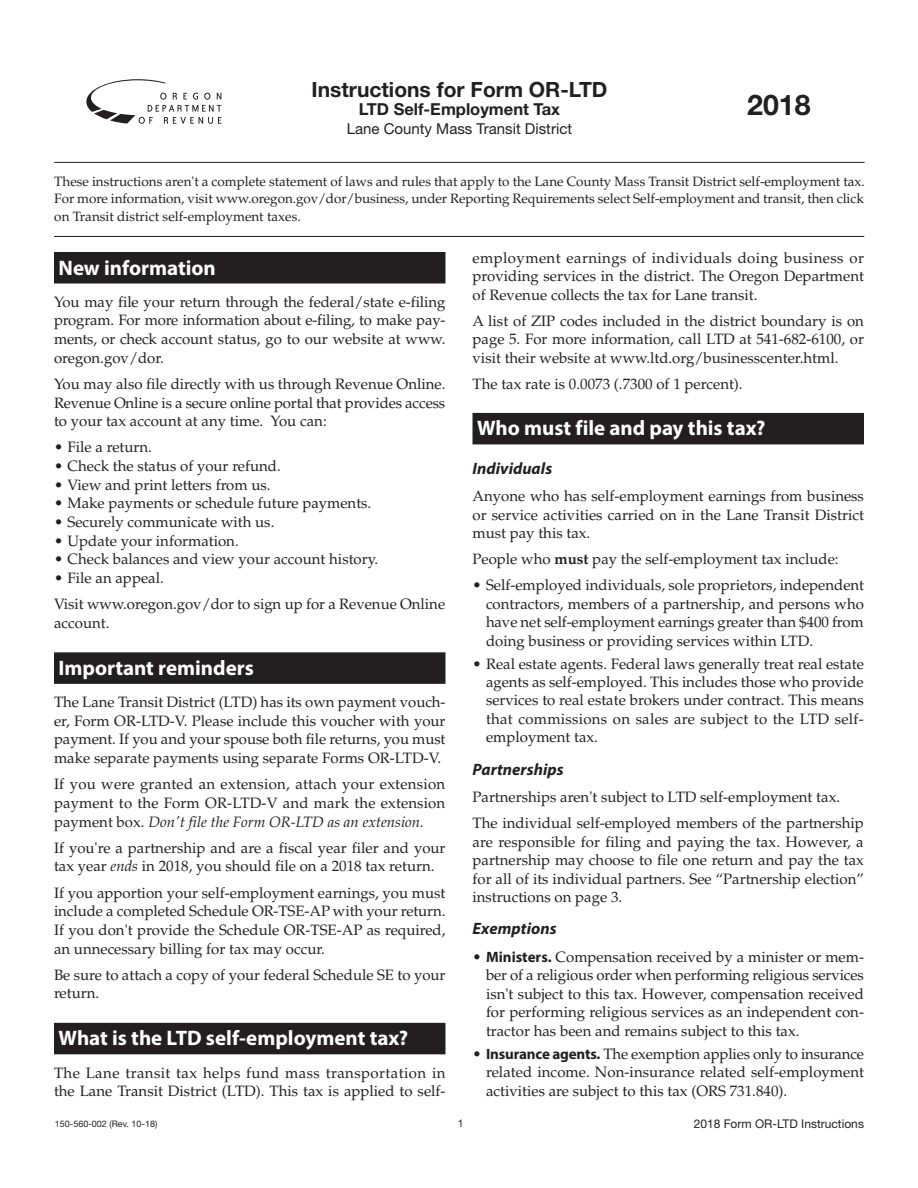
<style>
.page{position:relative;width:918px;height:1188px;background:#fff}
.page>*{position:absolute;margin:0;border:0;box-sizing:border-box;transform-origin:0 0}
.t1{font:700 28.5px "Helvetica Neue LT Std";color:#231f20}
.Head_14pt{font:700 21px "Myriad Pro";color:#fff}
.t2{font:700 21px "Helvetica Neue LT Std";color:#231f20}
.Head_11pt{font:italic 700 16.5px "Myriad Pro";letter-spacing:.005em;color:#231f20}
.t3{font:700 16.5px "Helvetica Neue LT Std";color:#231f20}
.Body_text_EL6{font:15px/18.5px "Palatino LT Std";color:#231f20;text-align:justify}
.Bullets_no_EL{font:15px/18.5px "Palatino LT Std";color:#231f20;text-align:justify}
.Bullets_EL6{font:15px/18.5px "Palatino LT Std";color:#231f20;text-align:justify}
.Body_text_EL6-2{font:15px/18.8px "Palatino LT Std";letter-spacing:.025em;color:#231f20}
.t4{font:15px "Helvetica Neue LT Std";color:#231f20}
.Body_text_EL6-3{font:13.5px/17.2px "Palatino LT Std";color:#231f20;text-align:justify}
.t5{font:12px "Helvetica Neue LT Std";color:#231f20}
.t6{font:10.5px "Helvetica Neue LT Std";color:#231f20}
.t7{font:9px "Helvetica Neue LT Std";color:#231f20}
.s1{font-style:italic}
.s2{font-weight:700}
.s3{font-family:"Myriad Pro";font-weight:700}
</style>
<div class="page">
<div style="left:54px;top:252px;width:392px;height:32px;background:#231f20"></div>
<div style="left:54px;top:652px;width:392px;height:32px;background:#231f20"></div>
<div style="left:54px;top:1023px;width:392px;height:31px;background:#231f20"></div>
<div style="left:472px;top:413px;width:392px;height:31px;background:#231f20"></div>
<hr style="left:54px;top:162px;width:811px;height:1px;background:#231f20">
<hr style="left:54px;top:236px;width:810px;height:1px;background:#231f20">
<svg style="left:86px;top:79px;width:135px;height:45px"></svg>
<p class="t2" style="left:312px;top:76px;width:297px">Instructions for Form OR-LTD</p>
<p class="t3" style="left:359px;top:99px;width:203px">LTD Self-Employment Tax</p>
<p class="t4" style="left:347px;top:120px;width:227px">Lane County Mass Transit District</p>
<p class="t1" style="left:747px;top:87px;width:65px">2018</p>
<p class="Body_text_EL6-3" style="left:54px;top:173px;width:812px">These instructions aren't a complete statement of laws and rules that apply to the Lane County Mass Transit District self-employment tax.<br>For more information, visit www.oregon.gov/dor/business, under Reporting Requirements select Self-employment and transit, then click on Transit district self-employment taxes.</p>
<p class="Head_14pt" style="left:58px;top:254px;width:159px">New information</p>
<p class="Body_text_EL6" style="left:54px;top:293px;width:393px">You may file your return through the federal/state e-filing program. For more information about e-filing, to make pay&shy;ments, or check account status, go to our website at www. oregon.gov/dor.</p>
<p class="Body_text_EL6" style="left:54px;top:375px;width:393px">You may also file directly with us through Revenue Online.<br>Revenue Online is a secure online portal that provides access to your tax account at any time. You can:</p>
<p class="Bullets_no_EL" style="left:54px;top:438px;width:99px">• File a return.</p>
<p class="Bullets_no_EL" style="left:54px;top:457px;width:228px">• Check the status of your refund.</p>
<p class="Bullets_no_EL" style="left:54px;top:476px;width:218px">• View and print letters from us.</p>
<p class="Bullets_no_EL" style="left:54px;top:494px;width:319px">• Make payments or schedule future payments.</p>
<p class="Bullets_no_EL" style="left:54px;top:513px;width:222px">• Securely communicate with us.</p>
<p class="Bullets_no_EL" style="left:54px;top:532px;width:186px">• Update your information.</p>
<p class="Bullets_no_EL" style="left:54px;top:550px;width:326px">• Check balances and view your account history.</p>
<p class="Bullets_EL6" style="left:54px;top:569px;width:111px">• File an appeal.</p>
<p class="Body_text_EL6" style="left:54px;top:595px;width:393px">Visit www.oregon.gov/dor to sign up for a Revenue Online account.</p>
<p class="Head_14pt" style="left:58px;top:654px;width:197px">Important reminders</p>
<p class="Body_text_EL6" style="left:54px;top:693px;width:393px">The Lane Transit District (LTD) has its own payment vouch&shy;er, Form OR-LTD-V. Please include this voucher with your payment. If you and your spouse both file returns, you must make separate payments using separate Forms OR-LTD-V.</p>
<p class="Body_text_EL6" style="left:54px;top:775px;width:393px">If you were granted an extension, attach your extension payment to the Form OR-LTD-V and mark the extension payment box. <span class="s1">Don't file the Form OR-LTD as an extension.</span></p>
<p class="Body_text_EL6" style="left:54px;top:839px;width:393px">If you're a partnership and are a fiscal year filer and your tax year <span class="s1">ends</span> in 2018, you should file on a 2018 tax return.</p>
<p class="Body_text_EL6" style="left:54px;top:883px;width:393px">If you apportion your self-employment earnings, you must include a completed Schedule OR-TSE-AP with your return.<br>If you don't provide the Schedule OR-TSE-AP as required, an unnecessary billing for tax may occur.</p>
<p class="Body_text_EL6" style="left:54px;top:966px;width:393px">Be sure to attach a copy of your federal Schedule SE to your return.</p>
<p class="Head_14pt" style="left:58px;top:1025px;width:351px">What is the LTD self-employment tax?</p>
<p class="Body_text_EL6-2" style="left:54px;top:1063px;width:393px">The Lane transit tax helps fund mass transportation in the Lane Transit District (LTD). This tax is applied to self-</p>
<p class="t7" style="left:55px;top:1118px;width:104px">150-560-002 (Rev. 10-18)</p>
<p class="t6" style="left:458px;top:1117px;width:7px">1</p>
<p class="Body_text_EL6" style="left:472px;top:249px;width:393px">employment earnings of individuals doing business or providing services in the district. The Oregon Department of Revenue collects the tax for Lane transit.</p>
<p class="Body_text_EL6" style="left:472px;top:312px;width:393px">A list of ZIP codes included in the district boundary is on page 5. For more information, call LTD at 541-682-6100, or visit their website at www.ltd.org/businesscenter.html.</p>
<p class="Body_text_EL6" style="left:472px;top:375px;width:272px">The tax rate is 0.0073 (.7300 of 1 percent).</p>
<p class="Head_14pt" style="left:477px;top:415px;width:290px">Who must file and pay this tax?</p>
<p class="Head_11pt" style="left:472px;top:457px;width:81px">Individuals</p>
<p class="Body_text_EL6" style="left:472px;top:487px;width:393px">Anyone who has self-employment earnings from business or service activities carried on in the Lane Transit District must pay this tax.</p>
<p class="Body_text_EL6" style="left:472px;top:550px;width:368px">People who <span class="s2">must</span> pay the self-employment tax include:</p>
<p class="Bullets_no_EL" style="left:486px;top:576px;width:380px;text-indent:-14px">• Self-employed individuals, sole proprietors, independent contractors, members of a partnership, and persons who have net self-employment earnings greater than $400 from doing business or providing services within LTD.</p>
<p class="Bullets_EL6" style="left:486px;top:654px;width:380px;text-indent:-14px">• Real estate agents. Federal laws generally treat real estate agents as self-employed. This includes those who provide services to real estate brokers under contract. This means that commissions on sales are subject to the LTD self&shy;employment tax.</p>
<p class="Head_11pt" style="left:472px;top:758px;width:93px">Partnerships</p>
<p class="Body_text_EL6" style="left:472px;top:788px;width:369px">Partnerships aren't subject to LTD self-employment tax.</p>
<p class="Body_text_EL6" style="left:472px;top:814px;width:393px">The individual self-employed members of the partnership are responsible for filing and paying the tax. However, a partnership may choose to file one return and pay the tax for all of its individual partners. See “Partnership election” instructions on page 3.</p>
<p class="Head_11pt" style="left:472px;top:918px;width:86px">Exemptions</p>
<p class="Bullets_no_EL" style="left:486px;top:948px;width:380px;text-indent:-14px">• <span class="s3">Ministers.</span> Compensation received by a minister or mem&shy;ber of a religious order when performing religious services isn't subject to this tax. However, compensation received for performing religious services as an independent con&shy;tractor has been and remains subject to this tax.</p>
<p class="Bullets_EL6" style="left:486px;top:1045px;width:380px;text-indent:-14px">• <span class="s3">Insurance agents.</span> The exemption applies only to insurance related income. Non-insurance related self-employment activities are subject to this tax (ORS 731.840).</p>
<p class="t5" style="left:694px;top:1116px;width:172px">2018 Form OR-LTD Instructions</p>
</div>
